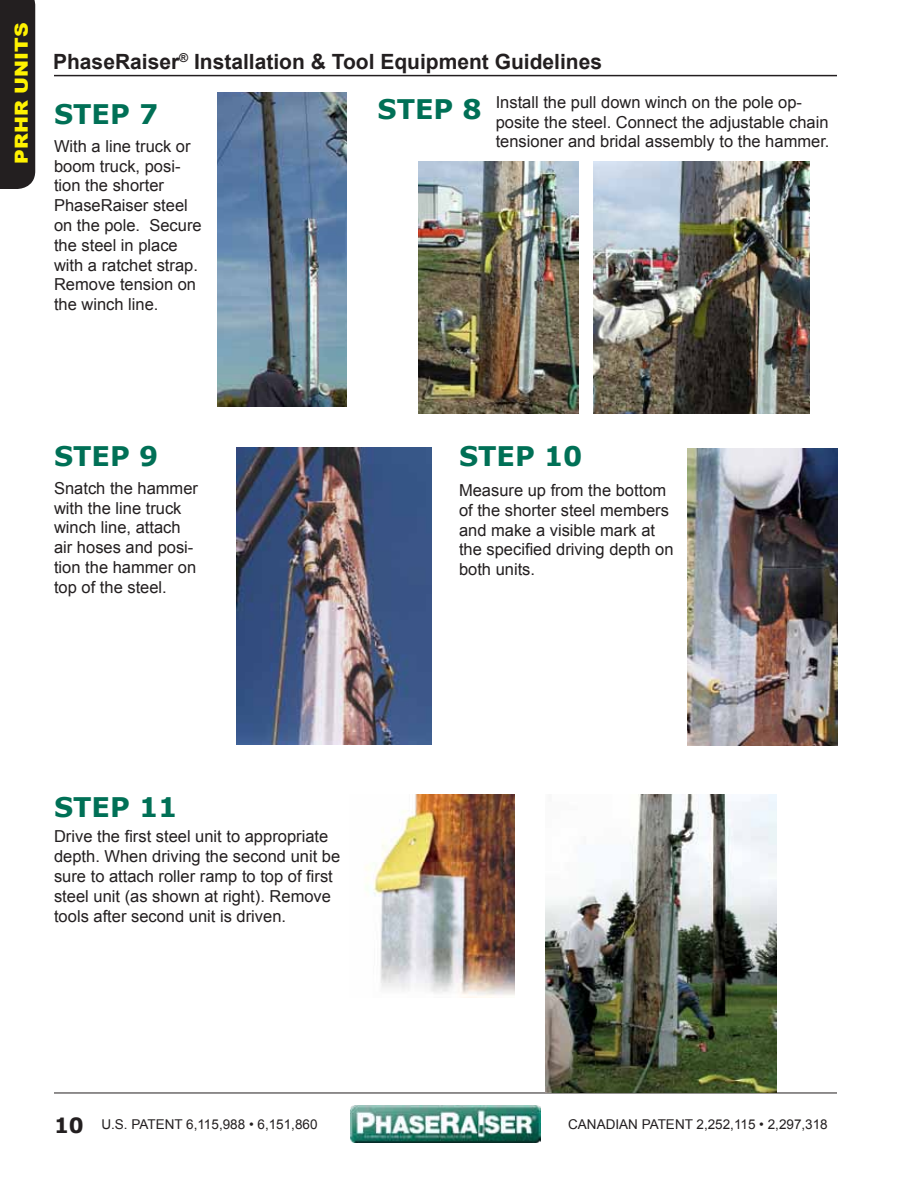
<style>
.page{position:relative;width:918px;height:1188px;background:#fff}
.page>*{position:absolute;margin:0;border:0;box-sizing:border-box;transform-origin:0 0}
.t1{font:700 27px "Verdana";color:#007056}
.t2{font:700 21px "Arial";color:#231f20}
.t3{font:700 21px "Verdana";color:#231f20}
.t4{font:900 18px "Arial";color:#fff200;scale:1.13 1}
.t5{font:16.5px/19.8px "Arial";color:#231f20}
.t6{font:13.5px "Arial";color:#231f20}
</style>
<div class="page">
<hr style="left:54px;top:1093px;width:783px;height:1px;background:#231f20">
<img style="left:351px;top:1106px;width:189px;height:36px">
<hr style="left:54px;top:75px;width:783px;height:1px;background:#231f20">
<div style="left:0;top:0;width:35px;height:189px;background:#231f20"></div>
<img style="left:236px;top:448px;width:196px;height:297px">
<img style="left:687px;top:448px;width:150px;height:297px">
<img style="left:545px;top:795px;width:232px;height:298px">
<img style="left:217px;top:92px;width:130px;height:314px">
<img style="left:418px;top:161px;width:160px;height:253px">
<img style="left:593px;top:161px;width:217px;height:253px">
<img style="left:365px;top:795px;width:149px;height:202px">
<p class="t4" style="left:8px;top:164px;width:126px;rotate:-90deg">PRHR UNITS</p>
<p class="t2" style="left:53px;top:48px;width:550px">PhaseRaiser<sup>®</sup> Installation &amp; Tool Equipment Guidelines</p>
<h1 class="t1" style="left:54px;top:95px;width:106px">STEP 7</h1>
<h1 class="t1" style="left:378px;top:90px;width:106px">STEP 8</h1>
<p class="t5" style="left:54px;top:136px;width:149px">With a line truck or boom truck, posi&shy;tion the shorter<br>PhaseRaiser steel on the pole. Secure the steel in place with a ratchet strap.<br>Remove tension on the winch line.</p>
<p class="t5" style="left:496px;top:92px;width:335px">Install the pull down winch on the pole op&shy;posite the steel. Connect the adjustable chain tensioner and bridal assembly to the hammer.</p>
<h1 class="t1" style="left:54px;top:437px;width:106px">STEP 9</h1>
<p class="t5" style="left:54px;top:478px;width:145px">Snatch the hammer with the line truck winch line, attach air hoses and posi&shy;tion the hammer on top of the steel.</p>
<p class="t5" style="left:459px;top:480px;width:216px">Measure up from the bottom of the shorter steel members and make a visible mark at the specified driving depth on both units.</p>
<h1 class="t1" style="left:459px;top:437px;width:125px">STEP 10</h1>
<h1 class="t1" style="left:54px;top:788px;width:125px">STEP 11</h1>
<p class="t5" style="left:54px;top:827px;width:288px">Drive the first steel unit to appropriate depth. When driving the second unit be sure to attach roller ramp to top of first steel unit (as shown at right). Remove tools after second unit is driven.</p>
<p class="t3" style="left:54px;top:1111px;width:31px">10</p>
<p class="t6" style="left:101px;top:1115px;width:218px">U.S. PATENT 6,115,988 • 6,151,860</p>
<p class="t6" style="left:568px;top:1115px;width:261px">CANADIAN PATENT 2,252,115 • 2,297,318</p>
</div>
